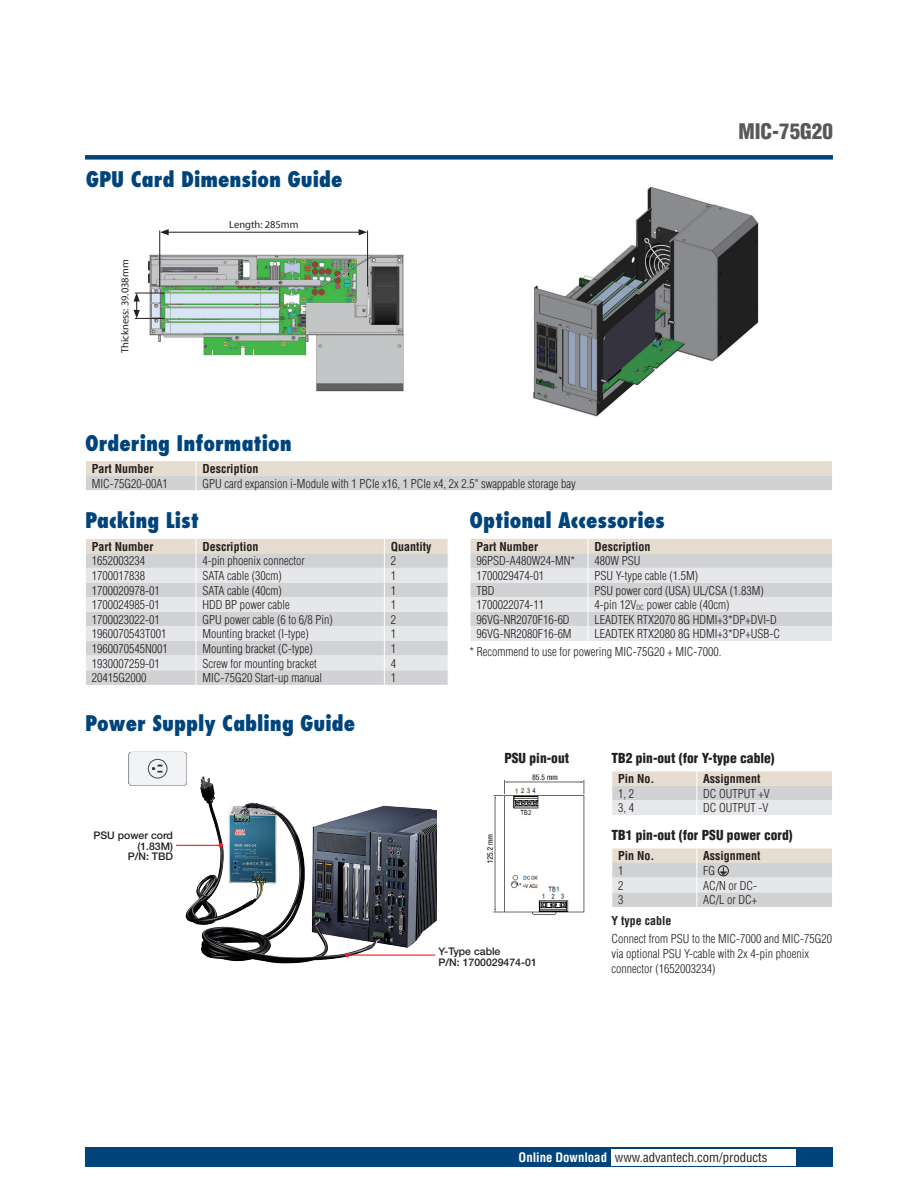
<style>
.page{position:relative;width:918px;height:1188px;background:#fff}
.page>*{position:absolute;margin:0;border:0;box-sizing:border-box;transform-origin:0 0}
.t1{font:800 condensed 21px "Futura";color:#00447b}
.t2{font:900 condensed 21px "Helvetica";color:#57585a}
.t3{font:900 condensed 13.5px "Helvetica";color:#231f20}
.t4{font:condensed 12.75px "Helvetica";color:#231f20}
.t5{font:300 condensed 12px/15px "Helvetica";color:#231f20}
.t6{font:700 condensed 12px "Helvetica";color:#231f20}
.t7{font:500 10.5px/10.8px "Helvetica Neue";color:#231f20;text-align:right}
.t8{font:10.5px "Myriad";color:#231f20}
.s1{font-weight:700;color:#fff}
</style>
<div class="page">
<div style="left:85px;top:155px;width:748px;height:5px;background:#00447b"></div>
<div style="left:85px;top:1147px;width:748px;height:20px;background:#00447b"></div>
<div style="left:611px;top:1149px;width:184px;height:16px;background:#fff"></div>
<svg style="left:612px;top:771px;width:220px;height:44px;background:#dfddda"></svg>
<svg style="left:612px;top:849px;width:220px;height:58px;background:#dbd9d7"></svg>
<svg style="left:86px;top:461px;width:746px;height:29px;background:#dbd7d2"></svg>
<svg style="left:86px;top:539px;width:362px;height:146px;background:#dcdcdc"></svg>
<img style="left:133px;top:229px;width:271px;height:163px">
<img style="left:533px;top:186px;width:226px;height:231px">
<svg style="left:470px;top:539px;width:362px;height:102px;background:#dddcdc"></svg>
<img style="left:487px;top:774px;width:98px;height:142px">
<img style="left:184px;top:776px;width:252px;height:188px">
<hr style="left:176px;top:845px;width:45px;height:1px;background:#ee1d23">
<svg style="left:218px;top:843px;width:5px;height:5px"></svg>
<hr style="left:347px;top:955px;width:88px;height:1px;background:#ee1d23">
<svg style="left:345px;top:953px;width:4px;height:4px"></svg>
<svg style="left:129px;top:752px;width:58px;height:33px"></svg>
<svg style="left:129px;top:752px;width:57px;height:33px"></svg>
<div style="left:130px;top:752px;width:56px;height:33px;background:#f2f3f4;border-radius:3px"></div>
<div style="left:148px;top:759px;width:19px;height:19px;border:1px solid #454647;border-radius:50%"></div>
<svg style="left:152px;top:765px;width:11px;height:8px"></svg>
<hr style="left:159px;top:231px;width:1px;height:56px;background:#231f20">
<hr style="left:367px;top:231px;width:1px;height:56px;background:#231f20">
<hr style="left:135px;top:293px;width:30px;height:1px;background:#231f20">
<hr style="left:135px;top:318px;width:30px;height:1px;background:#231f20">
<hr style="left:166px;top:232px;width:195px;height:1px;background:#231f20">
<svg style="left:160px;top:229px;width:9px;height:6px"></svg>
<svg style="left:359px;top:229px;width:8px;height:6px"></svg>
<svg style="left:134px;top:293px;width:6px;height:25px"></svg>
<h1 class="t1" style="left:86px;top:166px;width:258px">GPU Card Dimension Guide</h1>
<p class="t8" style="left:120px;top:353px;width:95px;rotate:-90deg">Thickness: 39.038mm</p>
<p class="t8" style="left:229px;top:220px;width:71px">Length: 285mm</p>
<h1 class="t2" style="left:738px;top:119px;width:96px">MIC-75G20</h1>
<h1 class="t1" style="left:85px;top:430px;width:208px">Ordering Information</h1>
<p class="t6" style="left:92px;top:461px;width:63px">Part Number</p>
<p class="t6" style="left:202px;top:461px;width:57px">Description</p>
<p class="t5" style="left:92px;top:476px;width:77px">MIC-75G20-00A1</p>
<p class="t5" style="left:202px;top:476px;width:375px">GPU card expansion i-Module with 1 PCIe x16, 1 PCIe x4, 2x 2.5" swappable storage bay</p>
<h1 class="t1" style="left:85px;top:507px;width:116px">Packing List</h1>
<p class="t6" style="left:92px;top:539px;width:63px">Part Number</p>
<p class="t6" style="left:202px;top:539px;width:57px">Description</p>
<p class="t6" style="left:391px;top:539px;width:42px">Quantity</p>
<p class="t5" style="left:92px;top:553px;width:55px">1652003234</p>
<p class="t5" style="left:202px;top:553px;width:104px">4-pin phoenix connector</p>
<p class="t5" style="left:391px;top:553px;width:7px">2</p>
<p class="t5" style="left:92px;top:568px;width:55px">1700017838</p>
<p class="t5" style="left:202px;top:568px;width:81px">SATA cable (30cm)</p>
<p class="t5" style="left:391px;top:568px;width:7px">1</p>
<p class="t5" style="left:92px;top:583px;width:69px">1700020978-01</p>
<p class="t5" style="left:202px;top:583px;width:81px">SATA cable (40cm)</p>
<p class="t5" style="left:391px;top:583px;width:7px">1</p>
<p class="t5" style="left:92px;top:597px;width:69px">1700024985-01</p>
<p class="t5" style="left:202px;top:597px;width:89px">HDD BP power cable</p>
<p class="t5" style="left:391px;top:597px;width:7px">1</p>
<p class="t5" style="left:92px;top:612px;width:69px">1700023022-01</p>
<p class="t5" style="left:202px;top:612px;width:132px">GPU power cable (6 to 6/8 Pin)</p>
<p class="t5" style="left:391px;top:612px;width:7px">2</p>
<p class="t5" style="left:92px;top:627px;width:76px">1960070543T001</p>
<p class="t5" style="left:202px;top:627px;width:108px">Mounting bracket (I-type)</p>
<p class="t5" style="left:391px;top:627px;width:7px">1</p>
<p class="t5" style="left:92px;top:641px;width:77px">1960070545N001</p>
<p class="t5" style="left:202px;top:641px;width:112px">Mounting bracket (C-type)</p>
<p class="t5" style="left:391px;top:641px;width:7px">1</p>
<p class="t5" style="left:92px;top:656px;width:69px">1930007259-01</p>
<p class="t5" style="left:202px;top:656px;width:116px">Screw for mounting bracket</p>
<p class="t5" style="left:391px;top:656px;width:7px">4</p>
<p class="t5" style="left:92px;top:670px;width:56px">20415G2000</p>
<p class="t5" style="left:202px;top:670px;width:121px">MIC-75G20 Start-up manual</p>
<p class="t5" style="left:391px;top:670px;width:7px">1</p>
<h1 class="t1" style="left:470px;top:507px;width:197px">Optional Accessories</h1>
<p class="t6" style="left:476px;top:539px;width:63px">Part Number</p>
<p class="t6" style="left:594px;top:539px;width:57px">Description</p>
<p class="t5" style="left:476px;top:553px;width:100px">96PSD-A480W24-MN*</p>
<p class="t5" style="left:594px;top:553px;width:47px">480W PSU</p>
<p class="t5" style="left:476px;top:568px;width:69px">1700029474-01</p>
<p class="t5" style="left:594px;top:568px;width:105px">PSU Y-type cable (1.5M)</p>
<p class="t5" style="left:476px;top:583px;width:19px">TBD</p>
<p class="t5" style="left:594px;top:583px;width:171px">PSU power cord (USA) UL/CSA (1.83M)</p>
<p class="t5" style="left:476px;top:597px;width:69px">1700022074-11</p>
<p class="t5" style="left:594px;top:597px;width:137px">4-pin 12V<sub>DC</sub> power cable (40cm)</p>
<p class="t5" style="left:476px;top:612px;width:95px">96VG-NR2070F16-6D</p>
<p class="t5" style="left:594px;top:612px;width:184px">LEADTEK RTX2070 8G HDMI+3*DP+DVI-D</p>
<p class="t5" style="left:476px;top:627px;width:97px">96VG-NR2080F16-6M</p>
<p class="t5" style="left:470px;top:625px;width:312px;line-height:17.5px;text-indent:125px">LEADTEK RTX2080 8G HDMI+3*DP+USB-C * Recommend to use for powering MIC-75G20 + MIC-7000.</p>
<h1 class="t1" style="left:85px;top:710px;width:272px">Power Supply Cabling Guide</h1>
<p class="t7" style="left:93px;top:830px;width:81px">PSU power cord (1.83M)<br>P/N: TBD</p>
<p class="t3" style="left:504px;top:750px;width:66px">PSU pin-out</p>
<p class="t7" style="left:439px;top:946px;width:100px;line-height:10.4px;text-align:left">Y-Type cable<br>P/N: 1700029474-01</p>
<p class="t3" style="left:611px;top:750px;width:165px">TB2 pin-out (for Y-type cable)</p>
<p class="t6" style="left:618px;top:772px;width:38px">Pin No.</p>
<p class="t6" style="left:703px;top:772px;width:59px">Assignment</p>
<p class="t5" style="left:618px;top:786px;width:17px">1, 2</p>
<p class="t5" style="left:703px;top:786px;width:68px">DC OUTPUT +V</p>
<p class="t5" style="left:618px;top:801px;width:17px">3, 4</p>
<p class="t5" style="left:703px;top:801px;width:67px">DC OUTPUT -V</p>
<p class="t3" style="left:611px;top:827px;width:183px">TB1 pin-out (for PSU power cord)</p>
<p class="t6" style="left:618px;top:849px;width:38px">Pin No.</p>
<p class="t6" style="left:703px;top:849px;width:59px">Assignment</p>
<p class="t5" style="left:618px;top:863px;width:7px">1</p>
<p class="t5" style="left:703px;top:863px;width:13px">FG</p>
<p class="t5" style="left:618px;top:878px;width:7px">2</p>
<p class="t5" style="left:703px;top:878px;width:56px">AC/N or DC-</p>
<p class="t5" style="left:618px;top:892px;width:7px">3</p>
<p class="t5" style="left:703px;top:892px;width:55px">AC/L or DC+</p>
<p class="t6" style="left:611px;top:914px;width:61px">Y type cable</p>
<p class="t5" style="left:611px;top:931px;width:222px">Connect from PSU to the MIC-7000 and MIC-75G20 via optional PSU Y-cable with 2x 4-pin phoenix connector (1652003234)</p>
<p class="t4" style="left:519px;top:1150px;width:250px"><span class="s1">Online Download</span> www.advantech.com/products</p>
</div>
